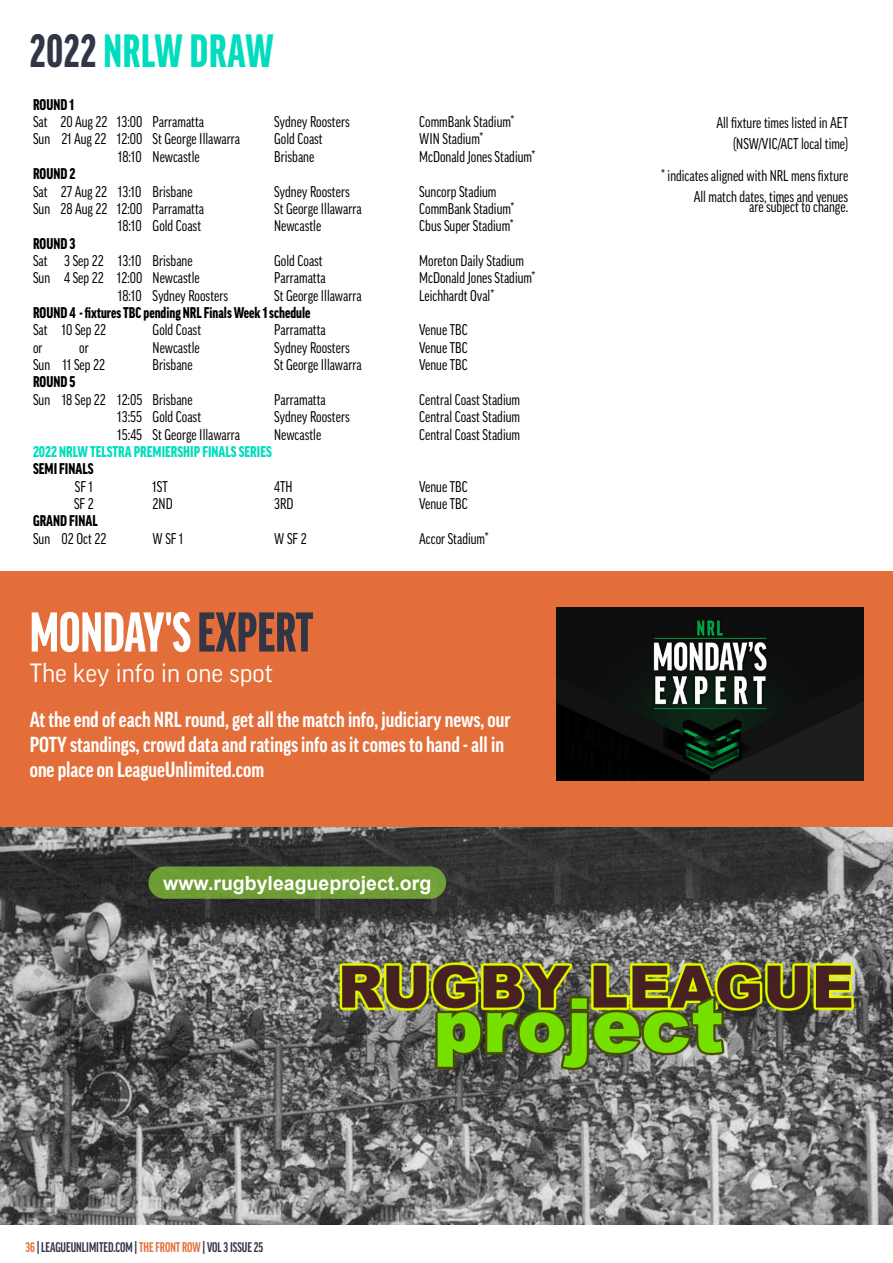
<style>
.page{position:relative;width:893px;height:1263px;background:#fff}
.page>*{position:absolute;margin:0;border:0;box-sizing:border-box;transform-origin:0 0}
.t1{font:900 extra-condensed 54px "Good Pro";color:#fff}
.t2{font:900 extra-condensed 45px "Good Pro";letter-spacing:.02em;color:#00dcbe}
.t3{font:25.5px "Good Pro";color:#fff}
.LU_Program_general_t{font:700 condensed 21px/25.2px "Good Pro";color:#fff}
.t4{font:700 19.5px "Arial";color:#fff}
.t5{font:15px "Good Pro Cond News";color:#000;scale:.95 1}
.t6{font:900 condensed 15px "Good Pro";color:#000;scale:.95 1}
.t7{font:900 condensed 15px "Good Pro";color:#00dcbe;scale:.95 1}
.t8{font:700 extra-condensed 13.5px "Good Pro";color:#323546}
.s1{color:#323546}
.s2{color:#e36e3a}
</style>
<div class="page">
<div style="left:0;top:571px;width:893px;height:256px;background:#e36e3a"></div>
<img style="left:556px;top:607px;width:307px;height:173px">
<img style="left:0;top:827px;width:893px;height:397px">
<div style="left:148px;top:866px;width:298px;height:33px;background:#6d9e34;border-radius:16px"></div>
<p class="t2" style="left:30px;top:25px;width:245px"><span class="s1">2022</span> NRLW DRAW</p>
<p class="t6" style="left:33px;top:96px;width:44px">ROUND 1</p>
<p class="t5" style="left:33px;top:113px;width:17px">Sat</p>
<p class="t5" style="left:60px;top:113px;width:51px">20 Aug 22</p>
<p class="t5" style="left:117px;top:113px;width:28px">13:00</p>
<p class="t5" style="left:153px;top:113px;width:56px">Parramatta</p>
<p class="t5" style="left:274px;top:113px;width:81px">Sydney Roosters</p>
<p class="t5" style="left:419px;top:113px;width:102px">CommBank Stadium*</p>
<p class="t5" style="left:33px;top:131px;width:20px">Sun</p>
<p class="t5" style="left:61px;top:131px;width:49px">21 Aug 22</p>
<p class="t5" style="left:117px;top:131px;width:28px">12:00</p>
<p class="t5" style="left:153px;top:131px;width:94px">St George Illawarra</p>
<p class="t5" style="left:274px;top:131px;width:53px">Gold Coast</p>
<p class="t5" style="left:419px;top:131px;width:69px">WIN Stadium*</p>
<p class="t5" style="left:118px;top:148px;width:26px">18:10</p>
<p class="t5" style="left:153px;top:148px;width:51px">Newcastle</p>
<p class="t5" style="left:274px;top:148px;width:44px">Brisbane</p>
<p class="t5" style="left:419px;top:148px;width:124px">McDonald Jones Stadium*</p>
<p class="t6" style="left:33px;top:165px;width:46px">ROUND 2</p>
<p class="t5" style="left:33px;top:183px;width:17px">Sat</p>
<p class="t5" style="left:61px;top:183px;width:50px">27 Aug 22</p>
<p class="t5" style="left:118px;top:183px;width:26px">13:10</p>
<p class="t5" style="left:153px;top:183px;width:44px">Brisbane</p>
<p class="t5" style="left:274px;top:183px;width:81px">Sydney Roosters</p>
<p class="t5" style="left:419px;top:183px;width:83px">Suncorp Stadium</p>
<p class="t5" style="left:33px;top:200px;width:20px">Sun</p>
<p class="t5" style="left:61px;top:200px;width:51px">28 Aug 22</p>
<p class="t5" style="left:117px;top:200px;width:28px">12:00</p>
<p class="t5" style="left:153px;top:200px;width:56px">Parramatta</p>
<p class="t5" style="left:274px;top:200px;width:94px">St George Illawarra</p>
<p class="t5" style="left:419px;top:200px;width:102px">CommBank Stadium*</p>
<p class="t5" style="left:118px;top:217px;width:26px">18:10</p>
<p class="t5" style="left:153px;top:217px;width:53px">Gold Coast</p>
<p class="t5" style="left:274px;top:217px;width:51px">Newcastle</p>
<p class="t5" style="left:419px;top:217px;width:101px">Cbus Super Stadium*</p>
<p class="t6" style="left:33px;top:235px;width:46px">ROUND 3</p>
<p class="t5" style="left:33px;top:252px;width:17px">Sat</p>
<p class="t5" style="left:64px;top:252px;width:43px">3 Sep 22</p>
<p class="t5" style="left:118px;top:252px;width:26px">13:10</p>
<p class="t5" style="left:153px;top:252px;width:44px">Brisbane</p>
<p class="t5" style="left:274px;top:252px;width:53px">Gold Coast</p>
<p class="t5" style="left:419px;top:252px;width:112px">Moreton Daily Stadium</p>
<p class="t5" style="left:33px;top:269px;width:20px">Sun</p>
<p class="t5" style="left:64px;top:269px;width:43px">4 Sep 22</p>
<p class="t5" style="left:117px;top:269px;width:28px">12:00</p>
<p class="t5" style="left:153px;top:269px;width:51px">Newcastle</p>
<p class="t5" style="left:274px;top:269px;width:56px">Parramatta</p>
<p class="t5" style="left:419px;top:269px;width:124px">McDonald Jones Stadium*</p>
<p class="t5" style="left:118px;top:287px;width:26px">18:10</p>
<p class="t5" style="left:153px;top:287px;width:81px">Sydney Roosters</p>
<p class="t5" style="left:274px;top:287px;width:94px">St George Illawarra</p>
<p class="t5" style="left:419px;top:287px;width:81px">Leichhardt Oval*</p>
<p class="t6" style="left:33px;top:304px;width:294px">ROUND 4 - fixtures TBC pending NRL Finals Week 1 schedule</p>
<p class="t5" style="left:33px;top:322px;width:17px">Sat</p>
<p class="t5" style="left:62px;top:322px;width:48px">10 Sep 22</p>
<p class="t5" style="left:153px;top:322px;width:53px">Gold Coast</p>
<p class="t5" style="left:274px;top:322px;width:56px">Parramatta</p>
<p class="t5" style="left:419px;top:322px;width:52px">Venue TBC</p>
<p class="t5" style="left:33px;top:339px;width:12px">or</p>
<p class="t5" style="left:79px;top:339px;width:12px">or</p>
<p class="t5" style="left:153px;top:339px;width:51px">Newcastle</p>
<p class="t5" style="left:274px;top:339px;width:81px">Sydney Roosters</p>
<p class="t5" style="left:419px;top:339px;width:52px">Venue TBC</p>
<p class="t5" style="left:33px;top:356px;width:20px">Sun</p>
<p class="t5" style="left:63px;top:356px;width:46px">11 Sep 22</p>
<p class="t5" style="left:153px;top:356px;width:44px">Brisbane</p>
<p class="t5" style="left:274px;top:356px;width:94px">St George Illawarra</p>
<p class="t5" style="left:419px;top:356px;width:52px">Venue TBC</p>
<p class="t6" style="left:33px;top:374px;width:46px">ROUND 5</p>
<p class="t5" style="left:33px;top:391px;width:20px">Sun</p>
<p class="t5" style="left:62px;top:391px;width:48px">18 Sep 22</p>
<p class="t5" style="left:117px;top:391px;width:28px">12:05</p>
<p class="t5" style="left:153px;top:391px;width:44px">Brisbane</p>
<p class="t5" style="left:274px;top:391px;width:56px">Parramatta</p>
<p class="t5" style="left:419px;top:391px;width:108px">Central Coast Stadium</p>
<p class="t5" style="left:118px;top:408px;width:27px">13:55</p>
<p class="t5" style="left:153px;top:408px;width:53px">Gold Coast</p>
<p class="t5" style="left:274px;top:408px;width:81px">Sydney Roosters</p>
<p class="t5" style="left:419px;top:408px;width:108px">Central Coast Stadium</p>
<p class="t5" style="left:118px;top:426px;width:27px">15:45</p>
<p class="t5" style="left:153px;top:426px;width:94px">St George Illawarra</p>
<p class="t5" style="left:274px;top:426px;width:51px">Newcastle</p>
<p class="t5" style="left:419px;top:426px;width:108px">Central Coast Stadium</p>
<p class="t7" style="left:33px;top:443px;width:253px">2022 NRLW TELSTRA PREMIERSHIP FINALS SERIES</p>
<p class="t6" style="left:33px;top:460px;width:65px">SEMI FINALS</p>
<p class="t5" style="left:75px;top:478px;width:21px">SF 1</p>
<p class="t5" style="left:153px;top:478px;width:18px">1ST</p>
<p class="t5" style="left:274px;top:478px;width:21px">4TH</p>
<p class="t5" style="left:419px;top:478px;width:52px">Venue TBC</p>
<p class="t5" style="left:74px;top:495px;width:22px">SF 2</p>
<p class="t5" style="left:153px;top:495px;width:23px">2ND</p>
<p class="t5" style="left:274px;top:495px;width:22px">3RD</p>
<p class="t5" style="left:419px;top:495px;width:52px">Venue TBC</p>
<p class="t6" style="left:33px;top:513px;width:70px">GRAND FINAL</p>
<p class="t5" style="left:33px;top:530px;width:20px">Sun</p>
<p class="t5" style="left:62px;top:530px;width:49px">02 Oct 22</p>
<p class="t5" style="left:153px;top:530px;width:34px">W SF 1</p>
<p class="t5" style="left:274px;top:530px;width:36px">W SF 2</p>
<p class="t5" style="left:419px;top:530px;width:75px">Accor Stadium*</p>
<p class="t1" style="left:30px;top:602px;width:285px">MONDAY'S <span class="s1">EXPERT</span></p>
<p class="t3" style="left:30px;top:658px;width:245px">The key info in one spot</p>
<p class="LU_Program_general_t" style="left:30px;top:707px;width:482px">At the end of each NRL round, get all the match info, judiciary news, our<br>POTY standings, crowd data and ratings info as it comes to hand - all in one place on LeagueUnlimited.com</p>
<p class="t4" style="left:163px;top:870px;width:269px">www.rugbyleagueproject.org</p>
<p class="t5" style="left:716px;top:114px;width:140px">All fixture times listed in AET</p>
<p class="t5" style="left:733px;top:135px;width:123px">(NSW/VIC/ACT local time)</p>
<p class="t5" style="left:661px;top:167px;width:198px">* indicates aligned with NRL mens fixture</p>
<p class="t5" style="left:694px;top:188px;width:164px">All match dates, times and venues</p>
<p class="t5" style="left:749px;top:198px;width:106px">are subject to change.</p>
<p class="t8" style="left:26px;top:1240px;width:239px"><span class="s2">36</span> | LEAGUEUNLIMITED.COM | <span class="s2">THE FRONT ROW</span> | VOL 3 ISSUE 25</p>
</div>
